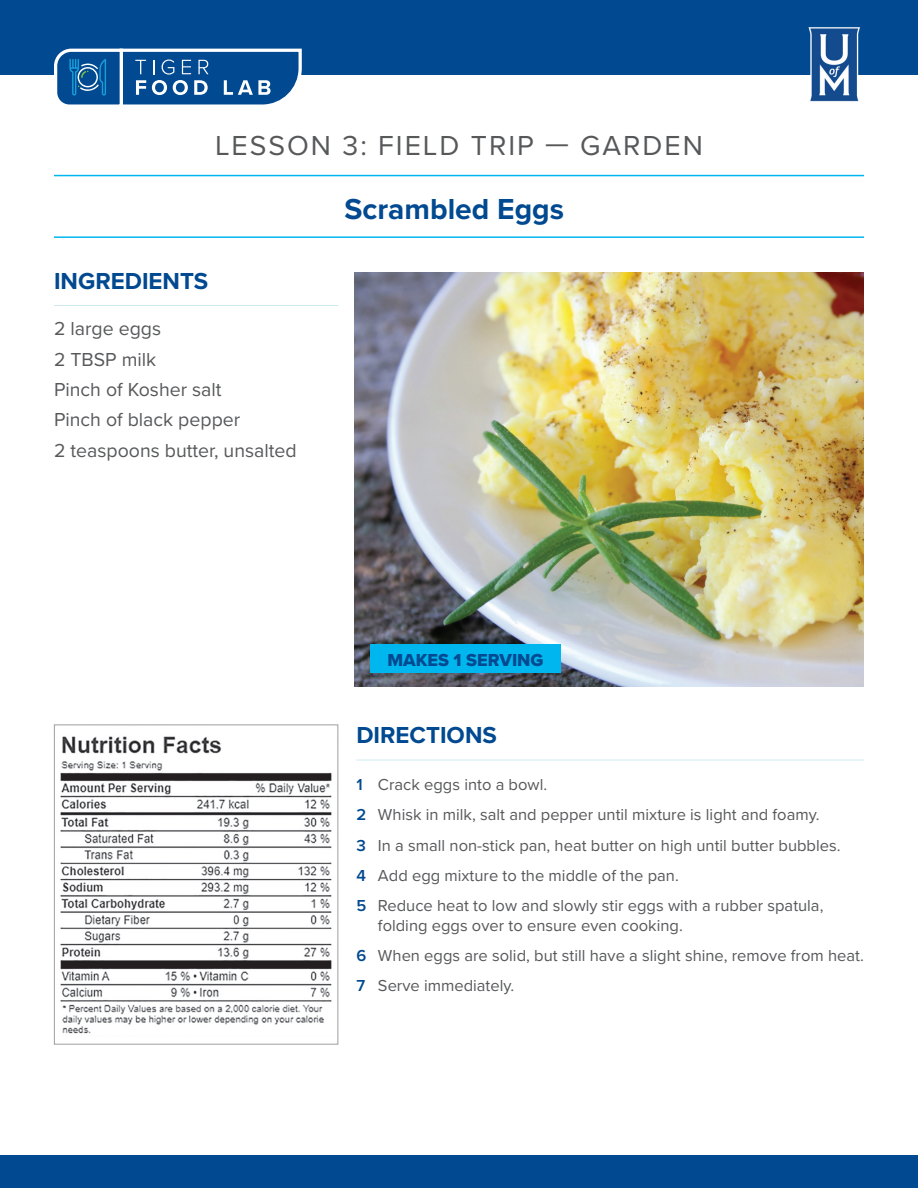
<style>
.page{position:relative;width:918px;height:1188px;background:#fff}
.page>*{position:absolute;margin:0;border:0;box-sizing:border-box;transform-origin:0 0}
.t1{font:700 30px "Proxima Nova";color:#014990}
.t2{font:28.5px "Proxima Nova";letter-spacing:.07em;color:#57585a}
.t3{font:700 24px "Proxima Nova";color:#014990}
.t4{font:19.5px/30.3px "Proxima Nova";color:#57585a}
.t5{font:18px "Proxima Nova Extrabld";color:#014990}
.t6{font:16.5px/30.3px "Proxima Nova";color:#57585a}
.s1{font-weight:600;color:#014990}
</style>
<div class="page">
<div style="left:0;top:0;width:918px;height:75px;background:#014990"></div>
<div style="left:0;top:1155px;width:918px;height:33px;background:#014990"></div>
<hr style="left:54px;top:305px;width:284px;height:1px;background:#cdebf0">
<img style="left:354px;top:272px;width:510px;height:415px">
<hr style="left:54px;top:175px;width:810px;height:1px;background:#00b6ef">
<hr style="left:54px;top:236px;width:810px;height:2px;background:#00b6ef">
<hr style="left:356px;top:760px;width:508px;height:1px;background:#cdebf0">
<img style="left:808px;top:27px;width:52px;height:75px">
<div style="left:370px;top:645px;width:191px;height:28px;background:#00b6ef"></div>
<svg style="left:54px;top:48px;width:248px;height:57px"></svg>
<img style="left:60px;top:736px;width:272px;height:298px">
<div style="left:54px;top:724px;width:284px;height:321px;border:1px solid #9d9fa2"></div>
<h2 class="t2" style="left:215px;top:125px;width:489px">LESSON 3: FIELD TRIP — GARDEN</h2>
<h3 class="t3" style="left:54px;top:263px;width:156px">INGREDIENTS</h3>
<p class="t4" style="left:54px;top:313px;width:244px">2 large eggs<br>2 TBSP milk<br>Pinch of Kosher salt<br>Pinch of black pepper<br>2 teaspoons butter, unsalted</p>
<h1 class="t1" style="left:345px;top:186px;width:221px">Scrambled Eggs</h1>
<p class="t5" style="left:387px;top:646px;width:158px">MAKES 1 SERVING</p>
<h3 class="t3" style="left:356px;top:718px;width:142px">DIRECTIONS</h3>
<p class="t6" style="left:356px;top:769px;width:486px"><span class="s1">1</span> Crack eggs into a bowl.<br><span class="s1">2</span> Whisk in milk, salt and pepper until mixture is light and foamy.<br><span class="s1">3</span> In a small non-stick pan, heat butter on high until butter bubbles.<br><span class="s1">4</span> Add egg mixture to the middle of the pan.<br><span class="s1">5</span> Reduce heat to low and slowly stir eggs with a rubber spatula,</p>
<p class="t6" style="left:356px;top:909px;width:509px;text-indent:22px">folding eggs over to ensure even cooking.<br><span class="s1">6</span> When eggs are solid, but still have a slight shine, remove from heat.<br><span class="s1">7</span> Serve immediately.</p>
</div>
